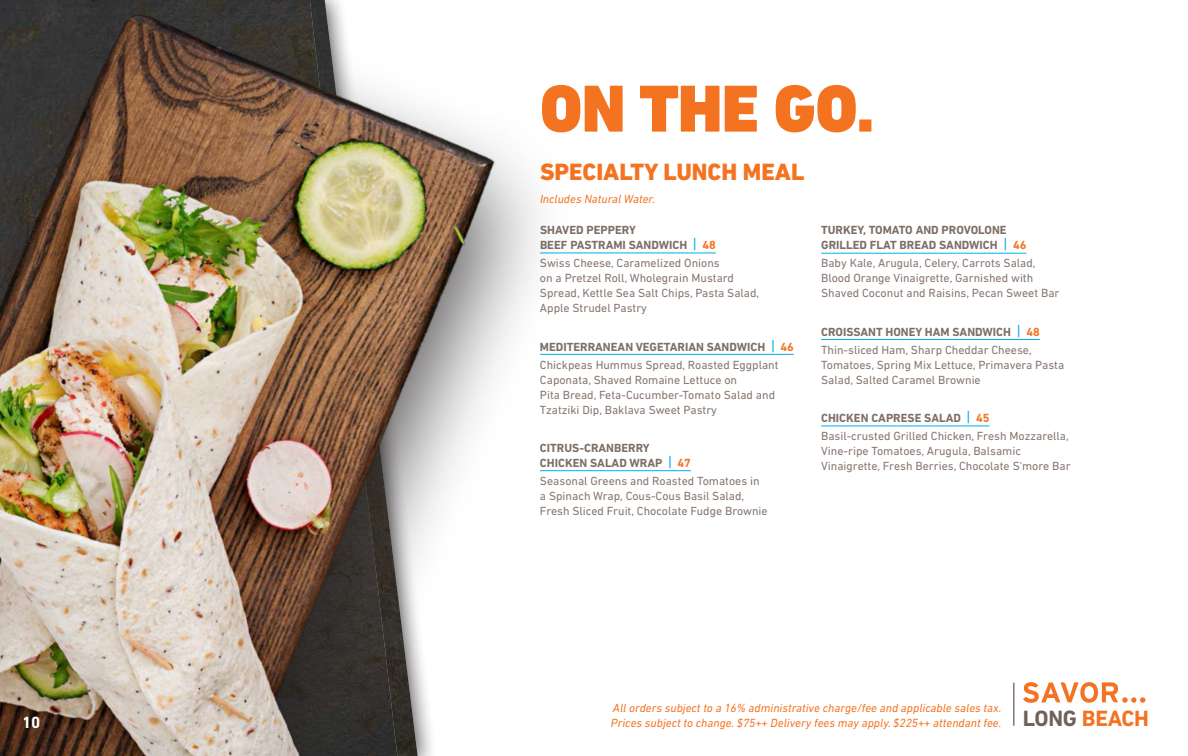
<style>
.page{position:relative;width:1188px;height:756px;background:#fff}
.page>*{position:absolute;margin:0;border:0;box-sizing:border-box;transform-origin:0 0}
.t1{font:900 67.5px "DIN Next LT Pro";letter-spacing:-.01em;color:#f47321}
.t2{font:800 24px "DIN Next LT Pro";color:#f47321}
.t3{font:700 22.5px "DIN Next LT Pro";letter-spacing:-.01em;color:#f47321}
.t4{font:700 16.5px "DIN Next LT Pro";color:#fff}
.t5{font:12px/15px "DIN Next LT Pro";color:#867770}
.t6{font:italic 12px/15px "DIN Next LT Pro";color:#f47321}
.t7{font:700 12px/15px "DIN Next LT Pro";color:#7d6e66}
.s1{font-weight:500;font-size:15px;color:#00aeef}
.s2{color:#f47321}
.s3{font-weight:700;color:#7d6e66}
.s4{font-weight:700;color:#f47321}
.s5{color:#716259}
</style>
<div class="page">
<img style="left:0;top:0;width:580px;height:756px">
<svg style="left:1023px;top:682px;width:122px;height:21px"></svg>
<hr style="left:1013px;top:683px;width:2px;height:42px;background:#867770">
<hr style="left:540px;top:253px;width:176px;height:1px;background:#00aeef">
<hr style="left:540px;top:354px;width:254px;height:1px;background:#00aeef">
<hr style="left:540px;top:470px;width:151px;height:1px;background:#00aeef">
<hr style="left:821px;top:253px;width:205px;height:1px;background:#00aeef">
<hr style="left:821px;top:339px;width:219px;height:1px;background:#00aeef">
<hr style="left:821px;top:426px;width:169px;height:1px;background:#00aeef">
<h3 class="t4" style="left:22px;top:717px;width:20px">10</h3>
<h1 class="t1" style="left:540px;top:86px;width:336px">ON THE GO.</h1>
<h2 class="t2" style="left:540px;top:164px;width:266px">SPECIALTY LUNCH MEAL</h2>
<p class="t6" style="left:540px;top:193px;width:117px">Includes Natural Water.</p>
<p class="t7" style="left:540px;top:224px;width:177px">SHAVED PEPPERY<br>BEEF PASTRAMI SANDWICH <span class="s1">|</span> <span class="s2">48</span></p>
<p class="t5" style="left:540px;top:257px;width:221px">Swiss Cheese, Caramelized Onions<br>on a Pretzel Roll, Wholegrain Mustard Spread, Kettle Sea Salt Chips, Pasta Salad, Apple Strudel Pastry</p>
<p class="t5" style="left:540px;top:339px;width:255px;line-height:18px"><span class="s3">MEDITERRANEAN VEGETARIAN SANDWICH</span> <span class="s1">|</span> <span class="s4">46<br></span>Chickpeas Hummus Spread, Roasted Eggplant</p>
<p class="t5" style="left:540px;top:373px;width:237px">Caponata, Shaved Romaine Lettuce on<br>Pita Bread, Feta-Cucumber-Tomato Salad and<br>Tzatziki Dip, Baklava Sweet Pastry</p>
<p class="t7" style="left:540px;top:441px;width:152px">CITRUS-CRANBERRY<br>CHICKEN SALAD WRAP <span class="s1">|</span> <span class="s2">47</span></p>
<p class="t5" style="left:540px;top:474px;width:229px">Seasonal Greens and Roasted Tomatoes in a Spinach Wrap, Cous-Cous Basil Salad,<br>Fresh Sliced Fruit, Chocolate Fudge Brownie</p>
<p class="t7" style="left:821px;top:224px;width:207px">TURKEY, TOMATO AND PROVOLONE<br>GRILLED FLAT BREAD SANDWICH <span class="s1">|</span> <span class="s2">46</span></p>
<p class="t5" style="left:821px;top:257px;width:240px">Baby Kale, Arugula, Celery, Carrots Salad,<br>Blood Orange Vinaigrette, Garnished with<br>Shaved Coconut and Raisins, Pecan Sweet Bar</p>
<p class="t5" style="left:821px;top:324px;width:220px;line-height:18px"><span class="s3">CROISSANT HONEY HAM SANDWICH</span> <span class="s1">|</span> <span class="s4">48<br></span>Thin-sliced Ham, Sharp Cheddar Cheese,</p>
<p class="t5" style="left:821px;top:358px;width:245px">Tomatoes, Spring Mix Lettuce, Primavera Pasta<br>Salad, Salted Caramel Brownie</p>
<p class="t5" style="left:821px;top:410px;width:249px;line-height:18px"><span class="s3">CHICKEN CAPRESE SALAD</span> <span class="s1">|</span> <span class="s4">45<br></span>Basil-crusted Grilled Chicken, Fresh Mozzarella,</p>
<p class="t5" style="left:821px;top:445px;width:251px">Vine-ripe Tomatoes, Arugula, Balsamic<br>Vinaigrette, Fresh Berries, Chocolate S'more Bar</p>
<p class="t6" style="left:611px;top:702px;width:392px">All orders subject to a 16% administrative charge/fee and applicable sales tax.<br>Prices subject to change. $75++ Delivery fees may apply. $225++ attendant fee.</p>
<h3 class="t3" style="left:1023px;top:711px;width:128px"><span class="s5">LONG</span> BEACH</h3>
</div>
